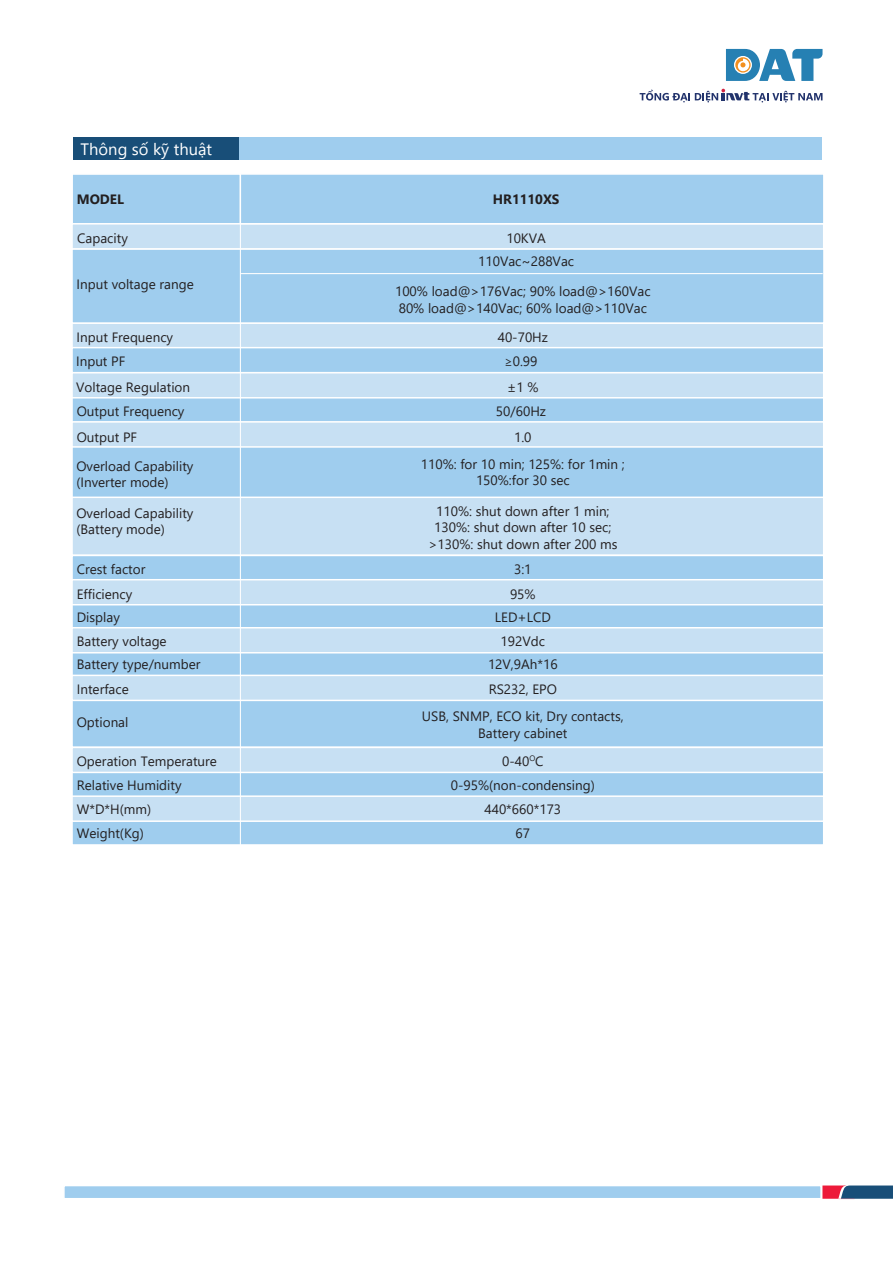
<style>
.page{position:relative;width:893px;height:1262px;background:#fff}
.page>*{position:absolute;margin:0;border:0;box-sizing:border-box;transform-origin:0 0}
.t1{font:16.5px "Segoe UI";color:#fff}
.t2{font:13.5px/16.2px "Segoe UI";color:#231f20}
.t3{font:700 13.5px "Segoe UI";color:#231f20}
.s1{font-size:12px}
</style>
<div class="page">
<div style="left:73px;top:137px;width:165px;height:23px;background:#184e78"></div>
<div style="left:240px;top:137px;width:581px;height:23px;background:#9fcdee"></div>
<div style="left:72px;top:250px;width:752px;height:72px;background:#9fcdee"></div>
<svg style="left:64px;top:1185px;width:828px;height:15px"></svg>
<div style="left:71px;top:223px;width:753px;height:27px;background:#c7e0f3;border:2px solid #fff"></div>
<div style="left:71px;top:322px;width:753px;height:27px;background:#c7e0f3;border:2px solid #fff"></div>
<div style="left:71px;top:347px;width:753px;height:26px;background:#9fcdee;border:2px solid #fff"></div>
<div style="left:71px;top:396px;width:753px;height:27px;background:#9fcdee;border:2px solid #fff"></div>
<div style="left:71px;top:445px;width:753px;height:53px;background:#9fcdee"></div>
<div style="left:71px;top:372px;width:753px;height:26px;background:#c7e0f3;border:2px solid #fff"></div>
<div style="left:71px;top:421px;width:753px;height:27px;background:#c7e0f3;border:2px solid #fff"></div>
<div style="left:71px;top:496px;width:753px;height:60px;background:#c7e0f3;border:2px solid #fff"></div>
<div style="left:71px;top:554px;width:753px;height:27px;background:#9fcdee;border:2px solid #fff"></div>
<div style="left:71px;top:603px;width:753px;height:27px;background:#9fcdee;border:2px solid #fff"></div>
<div style="left:71px;top:650px;width:753px;height:27px;background:#9fcdee;border:2px solid #fff"></div>
<div style="left:71px;top:771px;width:753px;height:26px;background:#9fcdee"></div>
<div style="left:71px;top:819px;width:753px;height:26px;background:#9fcdee;border:2px solid #fff"></div>
<div style="left:71px;top:579px;width:753px;height:26px;background:#c7e0f3;border:2px solid #fff"></div>
<div style="left:71px;top:627px;width:753px;height:26px;background:#c7e0f3;border:2px solid #fff"></div>
<div style="left:71px;top:699px;width:753px;height:49px;background:#9fcdee"></div>
<div style="left:71px;top:674px;width:753px;height:27px;background:#c7e0f3;border:2px solid #fff"></div>
<div style="left:71px;top:746px;width:753px;height:27px;background:#c7e0f3;border:2px solid #fff"></div>
<div style="left:71px;top:795px;width:753px;height:27px;background:#c7e0f3;border:2px solid #fff"></div>
<div style="left:71px;top:174px;width:753px;height:51px;background:#9fcdee"></div>
<svg style="left:726px;top:49px;width:96px;height:32px"></svg>
<svg style="left:639px;top:89px;width:183px;height:13px"></svg>
<hr style="left:240px;top:174px;width:1px;height:678px;background:#fff">
<hr style="left:240px;top:273px;width:582px;height:1px;background:#fff">
<p class="t1" style="left:81px;top:133px;width:133px">Thông số kỹ thuật</p>
<p class="t3" style="left:77px;top:186px;width:49px">MODEL</p>
<p class="t2" style="left:77px;top:228px;width:52px">Capacity</p>
<p class="t2" style="left:77px;top:275px;width:119px">Input voltage range</p>
<p class="t3" style="left:493px;top:186px;width:68px">HR1110XS</p>
<p class="t2" style="left:506px;top:228px;width:41px">10KVA</p>
<p class="t2" style="left:478px;top:252px;width:97px">110Vac~288Vac</p>
<p class="t2" style="left:395px;top:282px;width:257px">100% load@&gt;176Vac; 90% load@&gt;160Vac<br>80% load@&gt;140Vac; 60% load@&gt;110Vac</p>
<p class="t2" style="left:77px;top:328px;width:98px">Input Frequency</p>
<p class="t2" style="left:497px;top:328px;width:52px">40-70Hz</p>
<p class="t2" style="left:76px;top:347px;width:115px;line-height:26.4px">Input PF<br>Voltage Regulation</p>
<p class="t2" style="left:504px;top:352px;width:34px"><span class="s1">≥</span>0.99</p>
<p class="t2" style="left:507px;top:378px;width:33px">±1 %</p>
<p class="t2" style="left:77px;top:402px;width:109px">Output Frequency</p>
<p class="t2" style="left:496px;top:402px;width:52px">50/60Hz</p>
<p class="t2" style="left:77px;top:427px;width:62px">Output PF</p>
<p class="t2" style="left:514px;top:427px;width:19px">1.0</p>
<p class="t2" style="left:76px;top:456px;width:118px">Overload Capability (Inverter mode)</p>
<p class="t2" style="left:76px;top:503px;width:118px">Overload Capability (Battery mode)</p>
<p class="t2" style="left:421px;top:455px;width:205px;text-align:center">110%: for 10 min; 125%: for 1min ;<br>150%:for 30 sec</p>
<p class="t2" style="left:428px;top:502px;width:190px;text-align:center">110%: shut down after 1 min;<br>130%: shut down after 10 sec; &gt;130%: shut down after 200 ms</p>
<p class="t2" style="left:77px;top:559px;width:70px">Crest factor</p>
<p class="t2" style="left:514px;top:559px;width:19px">3:1</p>
<p class="t2" style="left:77px;top:608px;width:45px">Display</p>
<p class="t2" style="left:495px;top:608px;width:58px">LED+LCD</p>
<p class="t2" style="left:77px;top:655px;width:125px">Battery type/number</p>
<p class="t2" style="left:488px;top:655px;width:71px">12V,9Ah*16</p>
<p class="t2" style="left:77px;top:585px;width:57px">Efficiency</p>
<p class="t2" style="left:510px;top:585px;width:27px">95%</p>
<p class="t2" style="left:77px;top:632px;width:91px">Battery voltage</p>
<p class="t2" style="left:500px;top:632px;width:46px">192Vdc</p>
<p class="t2" style="left:77px;top:679px;width:53px">Interface</p>
<p class="t2" style="left:488px;top:679px;width:70px">RS232, EPO</p>
<p class="t2" style="left:77px;top:713px;width:53px">Optional</p>
<p class="t2" style="left:422px;top:707px;width:203px;text-align:center">USB, SNMP, ECO kit, Dry contacts,<br>Battery cabinet</p>
<p class="t2" style="left:77px;top:751px;width:142px">Operation Temperature</p>
<p class="t2" style="left:502px;top:751px;width:43px">0-40<sup>O</sup>C</p>
<p class="t2" style="left:77px;top:800px;width:76px">W*D*H(mm)</p>
<p class="t2" style="left:484px;top:800px;width:78px">440*660*173</p>
<p class="t2" style="left:77px;top:776px;width:106px">Relative Humidity</p>
<p class="t2" style="left:451px;top:776px;width:146px">0-95%(non-condensing)</p>
<p class="t2" style="left:77px;top:824px;width:69px">Weight(Kg)</p>
<p class="t2" style="left:515px;top:824px;width:16px">67</p>
</div>
